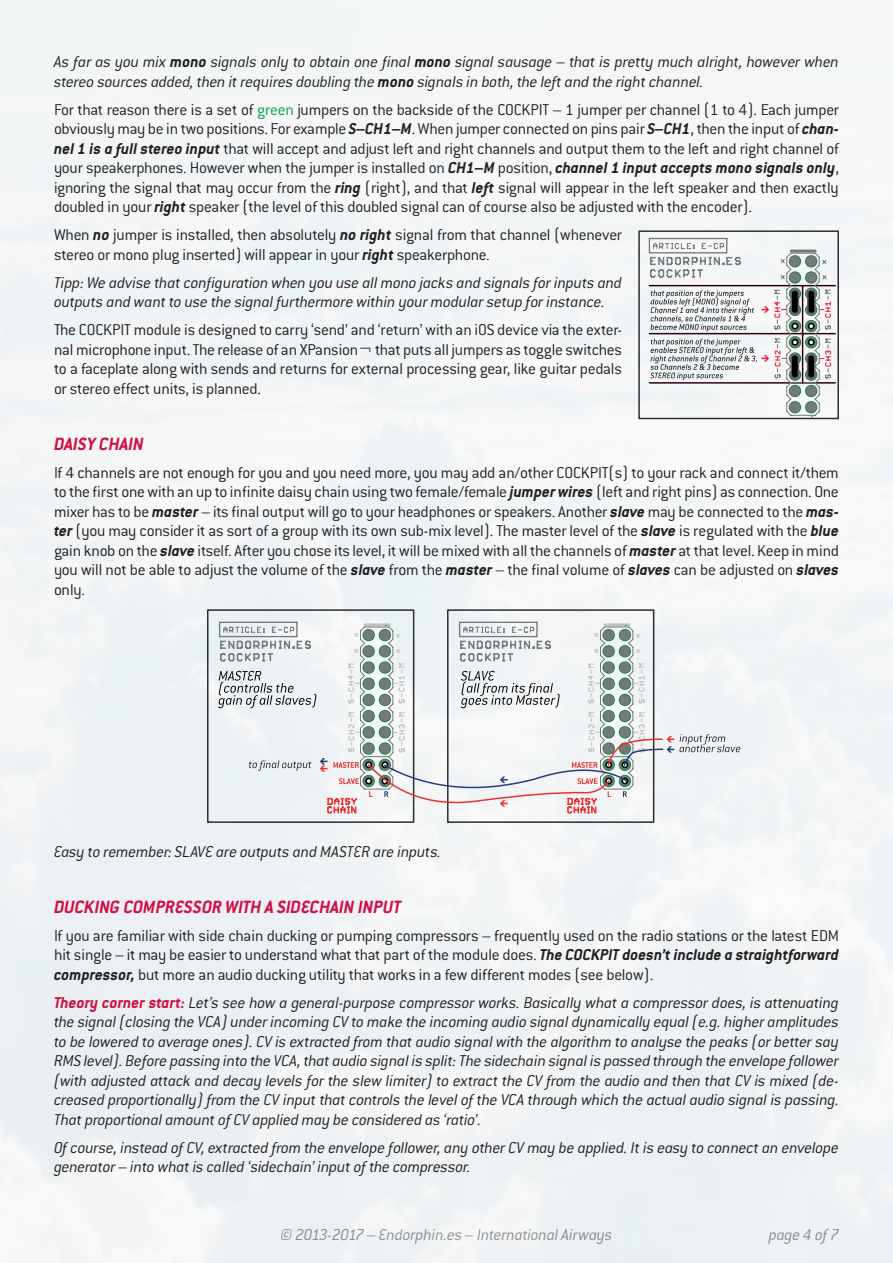
<style>
.page{position:relative;width:893px;height:1263px;background:#fff}
.page>*{position:absolute;margin:0;border:0;box-sizing:border-box;transform-origin:0 0}
.t1{font:italic 700 19.5px "Conduit ITC";color:#d20d44}
.t2{font:300 17.25px/19.5px "Conduit ITC";letter-spacing:-.015em;color:#231f20;text-align:justify}
.t3{font:italic 300 17.25px/19.5px "Conduit ITC";letter-spacing:-.015em;color:#231f20}
.t4{font:italic 300 17.25px "Conduit ITC";letter-spacing:-.015em;color:#808285}
.s1{font-weight:700}
.s2{color:#00a54f}
.s3{font-weight:700;font-style:italic}
.s4{font-weight:700;color:#d20d44}
</style>
<div class="page">
<div style="left:638px;top:230px;width:201px;height:189px;border:2px solid #2a2e30"></div>
<svg style="left:648px;top:238px;width:189px;height:181px"></svg>
<svg style="left:206px;top:609px;width:449px;height:215px"></svg>
<svg style="left:218px;top:622px;width:522px;height:193px"></svg>
<p class="t3" style="left:54px;top:52px;width:786px">As far as you mix <span class="s1">mono</span> signals only to obtain one final <span class="s1">mono</span> signal sausage – that is pretty much alright, however when stereo sources added, then it requires doubling the <span class="s1">mono</span> signals in both, the left and the right channel.</p>
<p class="t2" style="left:54px;top:100px;width:787px">For that reason there is a set of <span class="s2">green</span> jumpers on the backside of the COCKPIT – 1 jumper per channel (1 to 4). Each jumper obviously may be in two positions. For example <span class="s3">S–CH1–M</span>. When jumper connected on pins pair <span class="s3">S–CH1</span>, then the input of <span class="s3">chan&shy;nel 1 is a full stereo input</span> that will accept and adjust left and right channels and output them to the left and right channel of your speakerphones. However when the jumper is installed on <span class="s3">CH1–M</span> position, <span class="s3">channel 1 input accepts mono signals only</span>, ignoring the signal that may occur from the <span class="s3">ring</span> (right), and that <span class="s3">left</span> signal will appear in the left speaker and then exactly doubled in your <span class="s3">right</span> speaker (the level of this doubled signal can of course also be adjusted with the encoder).</p>
<p class="t2" style="left:54px;top:225px;width:570px">When <span class="s3">no</span> jumper is installed, then absolutely <span class="s3">no right</span> signal from that channel (whenever stereo or mono plug inserted) will appear in your <span class="s3">right</span> speakerphone.</p>
<p class="t3" style="left:54px;top:273px;width:570px">Tipp: We advise that configuration when you use all mono jacks and signals for inputs and outputs and want to use the signal furthermore within your modular setup for instance.</p>
<p class="t2" style="left:54px;top:320px;width:570px">The COCKPIT module is designed to carry ‘send’ and ‘return’ with an iOS device via the exter&shy;nal microphone input. The release of an XPansion¬ that puts all jumpers as toggle switches to a faceplate along with sends and returns for external processing gear, like guitar pedals or stereo effect units, is planned.</p>
<p class="t1" style="left:54px;top:432px;width:91px">DAISY CHAIN</p>
<p class="t2" style="left:54px;top:463px;width:787px">If 4 channels are not enough for you and you need more, you may add an/other COCKPIT(s) to your rack and connect it/them to the first one with an up to infinite daisy chain using two female/female <span class="s3">jumper wires</span> (left and right pins) as connection. One mixer has to be <span class="s3">master</span> – its final output will go to your headphones or speakers. Another <span class="s3">slave</span> may be connected to the <span class="s3">mas&shy;ter</span> (you may consider it as sort of a group with its own sub-mix level). The master level of the <span class="s3">slave</span> is regulated with the <span class="s3">blue </span>gain knob on the <span class="s3">slave</span> itself. After you chose its level, it will be mixed with all the channels of <span class="s3">master</span> at that level. Keep in mind you will not be able to adjust the volume of the <span class="s3">slave</span> from the <span class="s3">master</span> – the final volume of <span class="s3">slaves</span> can be adjusted on <span class="s3">slaves </span>only.</p>
<p class="t3" style="left:54px;top:842px;width:389px">Easy to remember: SLAVE are outputs and MASTER are inputs.</p>
<p class="t1" style="left:54px;top:895px;width:349px">DUCKING COMPRESSOR WITH A SIDECHAIN INPUT</p>
<p class="t2" style="left:54px;top:926px;width:786px">If you are familiar with side chain ducking or pumping compressors – frequently used on the radio stations or the latest EDM hit single – it may be easier to understand what that part of the module does. <span class="s3">The COCKPIT doesn’t include a straightforward compressor,</span> but more an audio ducking utility that works in a few different modes (see below).</p>
<p class="t3" style="left:54px;top:993px;width:787px;text-align:justify"><span class="s4">Theory corner start:</span> Let’s see how a general-purpose compressor works. Basically what a compressor does, is attenuating the signal (closing the VCA) under incoming CV to make the incoming audio signal dynamically equal (e.g. higher amplitudes to be lowered to average ones). CV is extracted from that audio signal with the algorithm to analyse the peaks (or better say RMS level). Before passing into the VCA, that audio signal is split: The sidechain signal is passed through the envelope follower (with adjusted attack and decay levels for the slew limiter) to extract the CV from the audio and then that CV is mixed (de&shy;creased proportionally) from the CV input that controls the level of the VCA through which the actual audio signal is passing.<br>That proportional amount of CV applied may be considered as ‘ratio’.</p>
<p class="t3" style="left:54px;top:1138px;width:786px">Of course, instead of CV, extracted from the envelope follower, any other CV may be applied. It is easy to connect an envelope generator – into what is called ‘sidechain’ input of the compressor.</p>
<p class="t4" style="left:281px;top:1225px;width:333px">© 2013-2017 – Endorphin.es – International Airways</p>
<p class="t4" style="left:769px;top:1225px;width:72px">page 4 of 7</p>
</div>
